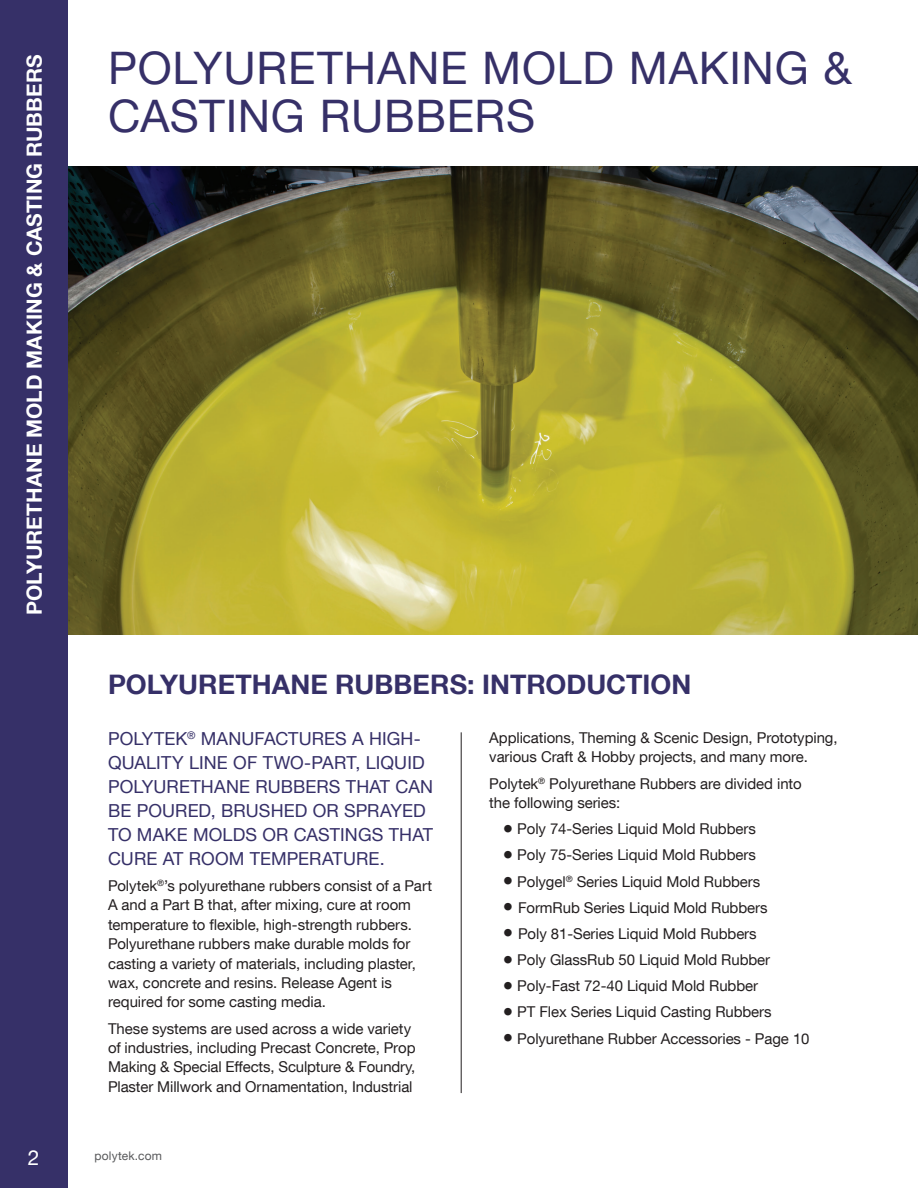
<style>
.page{position:relative;width:918px;height:1188px;background:#fff}
.page>*{position:absolute;margin:0;border:0;box-sizing:border-box;transform-origin:0 0}
.t1{font:44.85px/47.8px "Helvetica Neue LT Com";letter-spacing:.015em;color:#363068}
.t2{font:700 26.85px "Helvetica Neue LT Com";color:#363068}
.t3{font:700 20.85px "Helvetica Neue LT Com";letter-spacing:.005em;color:#fff}
.t4{font:20.85px "Helvetica Neue LT Com";color:#fff}
.BODY_COPY{font:18px/23.9px "Helvetica Neue LT Com";letter-spacing:.005em;color:#363068}
.Body_Copy{font:15px/19.5px "Helvetica Neue LT Com";letter-spacing:-.005em;color:#231f20}
.t5{font:12px "Helvetica Neue LT Com";letter-spacing:.015em;color:#57585a}
.s1{font-size:20.85px}
</style>
<div class="page">
<img style="left:68px;top:167px;width:850px;height:468px">
<hr style="left:461px;top:732px;width:1px;height:361px;background:#231f20">
<div style="left:0;top:0;width:68px;height:1188px;background:#363068"></div>
<p class="t3" style="left:21px;top:615px;width:562px;rotate:-90deg">POLYURETHANE MOLD MAKING &amp; CASTING RUBBERS</p>
<p class="t1" style="left:108px;top:43px;width:745px">POLYURETHANE MOLD MAKING &amp;<br>CASTING RUBBERS</p>
<p class="t2" style="left:108px;top:668px;width:585px">POLYURETHANE RUBBERS: INTRODUCTION</p>
<p class="BODY_COPY" style="left:108px;top:726px;width:327px">POLYTEK<sup>®</sup> MANUFACTURES A HIGH-<br>QUALITY LINE OF TWO-PART, LIQUID<br>POLYURETHANE RUBBERS THAT CAN<br>BE POURED, BRUSHED OR SPRAYED<br>TO MAKE MOLDS OR CASTINGS THAT<br>CURE AT ROOM TEMPERATURE.</p>
<p class="Body_Copy" style="left:108px;top:875px;width:326px">Polytek<sup>®</sup>’s polyurethane rubbers consist of a Part A and a Part B that, after mixing, cure at room temperature to flexible, high-strength rubbers.<br>Polyurethane rubbers make durable molds for casting a variety of materials, including plaster, wax, concrete and resins. Release Agent is required for some casting media.</p>
<p class="Body_Copy" style="left:108px;top:1018px;width:309px">These systems are used across a wide variety of industries, including Precast Concrete, Prop Making &amp; Special Effects, Sculpture &amp; Foundry, Plaster Millwork and Ornamentation, Industrial</p>
<p class="Body_Copy" style="left:489px;top:728px;width:350px">Applications, Theming &amp; Scenic Design, Prototyping, various Craft &amp; Hobby projects, and many more.</p>
<p class="Body_Copy" style="left:489px;top:773px;width:314px">Polytek<sup>®</sup> Polyurethane Rubbers are divided into the following series:</p>
<p class="Body_Copy" style="left:503px;top:819px;width:255px"><span class="s1">•</span> Poly 74-Series Liquid Mold Rubbers</p>
<p class="Body_Copy" style="left:503px;top:845px;width:255px"><span class="s1">•</span> Poly 75-Series Liquid Mold Rubbers</p>
<p class="Body_Copy" style="left:503px;top:871px;width:259px"><span class="s1">•</span> Polygel<sup>®</sup> Series Liquid Mold Rubbers</p>
<p class="Body_Copy" style="left:503px;top:897px;width:266px"><span class="s1">•</span> FormRub Series Liquid Mold Rubbers</p>
<p class="Body_Copy" style="left:503px;top:923px;width:255px"><span class="s1">•</span> Poly 81-Series Liquid Mold Rubbers</p>
<p class="Body_Copy" style="left:503px;top:950px;width:269px"><span class="s1">•</span> Poly GlassRub 50 Liquid Mold Rubber</p>
<p class="Body_Copy" style="left:503px;top:976px;width:257px"><span class="s1">•</span> Poly-Fast 72-40 Liquid Mold Rubber</p>
<p class="Body_Copy" style="left:503px;top:1002px;width:270px"><span class="s1">•</span> PT Flex Series Liquid Casting Rubbers</p>
<p class="Body_Copy" style="left:503px;top:1028px;width:308px"><span class="s1">•</span> Polyurethane Rubber Accessories - Page 10</p>
<p class="t4" style="left:28px;top:1145px;width:13px">2</p>
<p class="t5" style="left:94px;top:1149px;width:69px">polytek.com</p>
</div>
